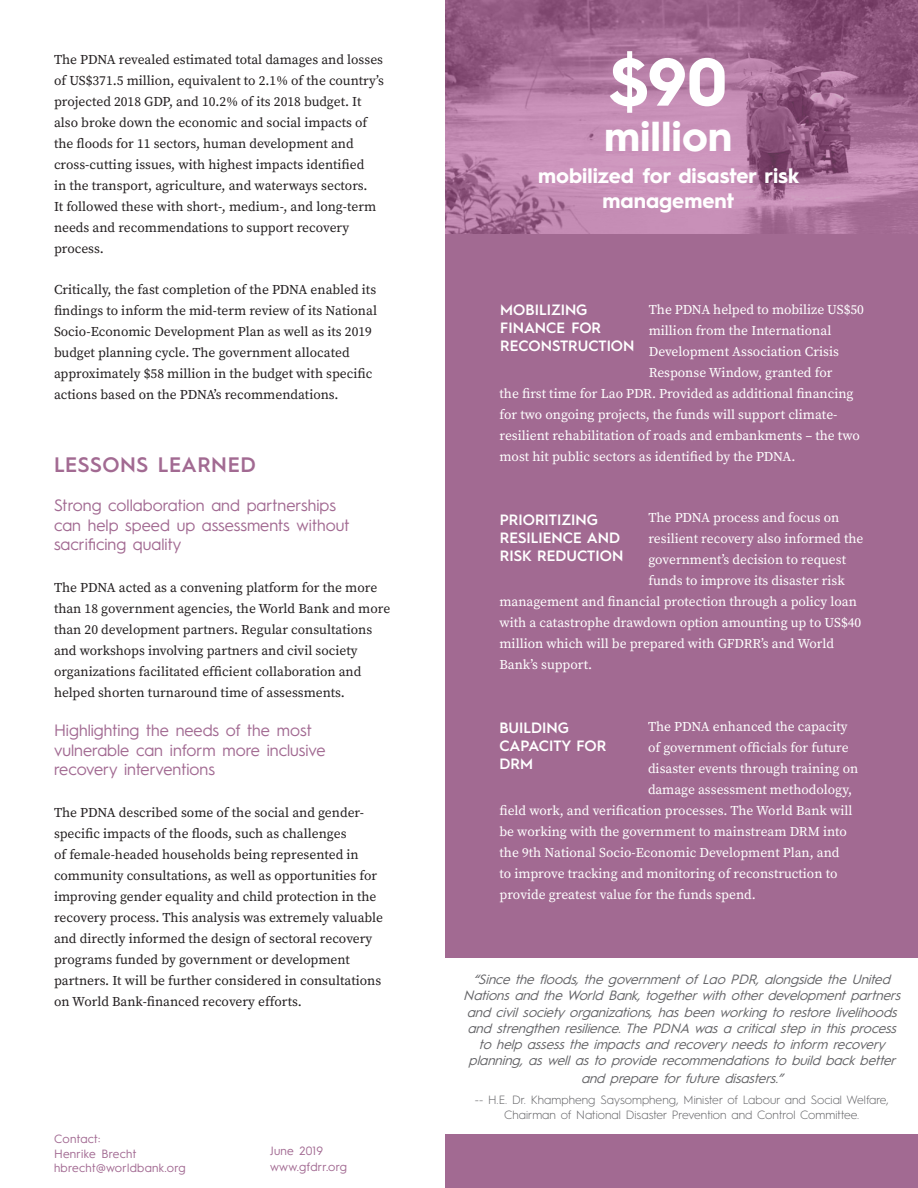
<style>
.page{position:relative;width:918px;height:1188px;background:#fff}
.page>*{position:absolute;margin:0;border:0;box-sizing:border-box;transform-origin:0 0}
.t1{font:700 67.5px "Hurme Geometric Sans 1";color:#fff}
.t2{font:700 42px "Hurme Geometric Sans 1";color:#fff}
.t3{font:700 21px/25.2px "Hurme Geometric Sans 1";color:#fff;text-align:center}
.t4{font:600 21px "Hurme Geometric Sans 1";letter-spacing:.025em;color:#a26a92}
.t5{font:16.5px/19.5px "Hurme Geometric Sans 1";color:#a26a92}
.t6{font:600 15px/18px "Hurme Geometric Sans 1";color:#fff}
.t7{font:13.5px/21px "Source Serif Pro";color:#231f20}
.t8{font:13.5px "Source Serif Pro";color:#fff}
.t9{font:italic 13.5px/16.2px "Hurme Geometric Sans 1";color:#636366;text-align:center}
.t10{font:300 12px/14.4px "Hurme Geometric Sans 1";color:#636366;text-align:center}
.t11{font:12px "Hurme Geometric Sans 1";letter-spacing:.025em;color:#a26a92}
</style>
<div class="page">
<div style="left:446px;top:0;width:472px;height:1188px;background:#a26a92"></div>
<div style="left:446px;top:958px;width:472px;height:176px;background:#fff"></div>
<img style="left:446px;top:0;width:472px;height:233px">
<p class="t7" style="left:54px;top:49px;width:331px">The PDNA revealed estimated total damages and losses of US$371.5 million, equivalent to 2.1% of the country’s projected 2018 GDP, and 10.2% of its 2018 budget. It also broke down the economic and social impacts of the floods for 11 sectors, human development and cross-cutting issues, with highest impacts identified<br>in the transport, agriculture, and waterways sectors.<br>It followed these with short-, medium-, and long-term needs and recommendations to support recovery process.</p>
<p class="t7" style="left:54px;top:280px;width:325px">Critically, the fast completion of the PDNA enabled its findings to inform the mid-term review of its National Socio-Economic Development Plan as well as its 2019 budget planning cycle. The government allocated approximately $58 million in the budget with specific actions based on the PDNA’s recommendations.</p>
<p class="t4" style="left:54px;top:449px;width:203px">LESSONS LEARNED</p>
<p class="t5" style="left:54px;top:495px;width:297px">Strong collaboration and partnerships can help speed up assessments without sacrificing quality</p>
<p class="t7" style="left:54px;top:577px;width:338px">The PDNA acted as a convening platform for the more than 18 government agencies, the World Bank and more than 20 development partners. Regular consultations and workshops involving partners and civil society organizations facilitated efficient collaboration and helped shorten turnaround time of assessments.</p>
<p class="t5" style="left:54px;top:720px;width:273px">Highlighting the needs of the most vulnerable can inform more inclusive recovery interventions</p>
<p class="t7" style="left:54px;top:802px;width:331px">The PDNA described some of the social and gender&shy;specific impacts of the floods, such as challenges<br>of female-headed households being represented in community consultations, as well as opportunities for improving gender equality and child protection in the recovery process. This analysis was extremely valuable and directly informed the design of sectoral recovery programs funded by government or development partners. It will be further considered in consultations on World Bank-financed recovery efforts.</p>
<p class="t11" style="left:54px;top:1131px;width:48px">Contact:</p>
<p class="t11" style="left:54px;top:1145px;width:84px">Henrike Brecht</p>
<p class="t11" style="left:54px;top:1159px;width:133px">hbrecht@worldbank.org</p>
<p class="t11" style="left:270px;top:1143px;width:55px">June 2019</p>
<p class="t11" style="left:270px;top:1158px;width:79px">www.gfdrr.org</p>
<p class="t1" style="left:609px;top:35px;width:120px">$90</p>
<p class="t2" style="left:604px;top:106px;width:130px">million</p>
<p class="t3" style="left:538px;top:161px;width:263px">mobilized for disaster risk management</p>
<p class="t8" style="left:649px;top:301px;width:217px">The PDNA helped to mobilize US$50</p>
<p class="t8" style="left:649px;top:322px;width:184px">million from the International</p>
<p class="t8" style="left:649px;top:343px;width:192px">Development Association Crisis</p>
<p class="t8" style="left:649px;top:364px;width:185px">Response Window, granted for</p>
<p class="t8" style="left:500px;top:385px;width:356px">the first time for Lao PDR. Provided as additional financing</p>
<p class="t8" style="left:500px;top:406px;width:339px">for two ongoing projects, the funds will support climate-</p>
<p class="t8" style="left:500px;top:427px;width:362px">resilient rehabilitation of roads and embankments – the two</p>
<p class="t8" style="left:500px;top:448px;width:298px">most hit public sectors as identified by the PDNA.</p>
<p class="t6" style="left:500px;top:300px;width:136px">MOBILIZING<br>FINANCE FOR<br>RECONSTRUCTION</p>
<p class="t8" style="left:648px;top:510px;width:192px">The PDNA process and focus on</p>
<p class="t8" style="left:648px;top:531px;width:217px">resilient recovery also informed the</p>
<p class="t8" style="left:648px;top:552px;width:199px">government’s decision to request</p>
<p class="t8" style="left:648px;top:573px;width:198px">funds to improve its disaster risk</p>
<p class="t8" style="left:500px;top:594px;width:359px">management and financial protection through a policy loan</p>
<p class="t8" style="left:500px;top:615px;width:363px">with a catastrophe drawdown option amounting up to US$40</p>
<p class="t8" style="left:500px;top:636px;width:336px">million which will be prepared with GFDRR’s and World</p>
<p class="t8" style="left:500px;top:657px;width:94px">Bank’s support.</p>
<p class="t6" style="left:500px;top:510px;width:125px">PRIORITIZING<br>RESILIENCE AND<br>RISK REDUCTION</p>
<p class="t8" style="left:648px;top:718px;width:201px">The PDNA enhanced the capacity</p>
<p class="t8" style="left:648px;top:739px;width:202px">of government officials for future</p>
<p class="t8" style="left:648px;top:760px;width:212px">disaster events through training on</p>
<p class="t8" style="left:648px;top:781px;width:206px">damage assessment methodology,</p>
<p class="t8" style="left:500px;top:802px;width:354px">field work, and verification processes. The World Bank will</p>
<p class="t8" style="left:500px;top:823px;width:349px">be working with the government to mainstream DRM into</p>
<p class="t8" style="left:500px;top:844px;width:342px">the 9th National Socio-Economic Development Plan, and</p>
<p class="t8" style="left:500px;top:865px;width:339px">to improve tracking and monitoring of reconstruction to</p>
<p class="t8" style="left:500px;top:886px;width:258px">provide greatest value for the funds spend.</p>
<p class="t6" style="left:500px;top:718px;width:108px">BUILDING<br>CAPACITY FOR<br>DRM</p>
<p class="t9" style="left:463px;top:970px;width:443px">“Since thefloods, the governmentofLao PDR, alongside the United Nations and theWorld Bank, togetherwith otherdevelopmentpartners and civil societyorganizations, has been working to restore livelihoods and strengthen resilience.The PDNAwas a critical step in this process to helpassess the impacts and recoveryneeds to inform recovery planning, as well as to provide recommendations to build backbetter</p>
<p class="t9" style="left:581px;top:1069px;width:208px">and prepareforfuture disasters.”</p>
<p class="t10" style="left:475px;top:1092px;width:415px">-- H.E. Dr. Khampheng Saysompheng, Minister of Labour and Social Welfare,<br>Chairman of National Disaster Prevention and Control Committee.</p>
</div>
